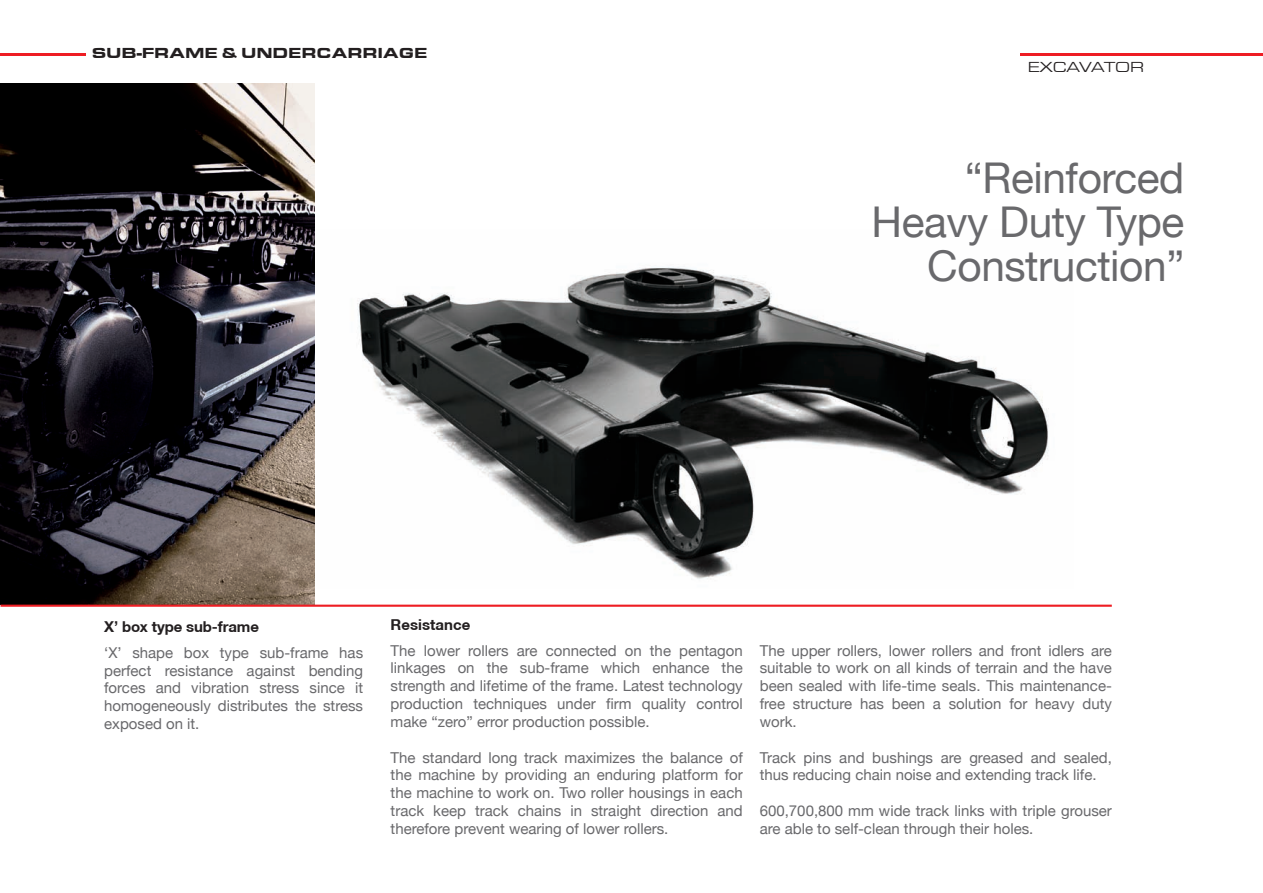
<style>
.page{position:relative;width:1263px;height:893px;background:#fff}
.page>*{position:absolute;margin:0;border:0;box-sizing:border-box;transform-origin:0 0}
.t1{font:42.45px/43.5px "Helvetica Neue";letter-spacing:-.01em;color:#69696c;text-align:right}
.t2{font:15px/17.9px "Helvetica Neue";color:#69696c;text-align:justify}
.t3{font:700 15px "Helvetica Neue CE";letter-spacing:-.005em;color:#231f20}
.t4{font:900 15px "Euro Stile Extended";letter-spacing:-.01em;color:#231f20}
.t5{font:15px "Euro Stile Extended";letter-spacing:-.01em;color:#231f20}
</style>
<div class="page">
<img style="left:0;top:84px;width:314px;height:521px">
<hr style="left:0;top:53px;width:85px;height:2px;background:#ee1d23">
<hr style="left:1020px;top:53px;width:243px;height:2px;background:#ee1d23">
<img style="left:357px;top:267px;width:692px;height:312px">
<hr style="left:0;top:605px;width:1112px;height:2px;background:#ee1d23">
<p class="t4" style="left:92px;top:45px;width:337px">SUB-FRAME &amp; UNDERCARRIAGE</p>
<p class="t5" style="left:1028px;top:59px;width:118px">EXCAVATOR</p>
<h1 class="t1" style="left:871px;top:156px;width:314px">“Reinforced<br>Heavy Duty Type<br>Construction”</h1>
<p class="t3" style="left:104px;top:621px;width:156px">X’ box type sub-frame</p>
<p class="t2" style="left:104px;top:643px;width:260px">‘X’ shape box type sub-frame has perfect resistance against bending forces and vibration stress since it homogeneously distributes the stress exposed on it.</p>
<p class="t3" style="left:391px;top:619px;width:81px">Resistance</p>
<p class="t2" style="left:391px;top:641px;width:354px">The lower rollers are connected on the pentagon linkages on the sub-frame which enhance the strength and lifetime of the frame. Latest technology production techniques under firm quality control make “zero” error production possible.</p>
<p class="t2" style="left:391px;top:748px;width:354px">The standard long track maximizes the balance of the machine by providing an enduring platform for the machine to work on. Two roller housings in each track keep track chains in straight direction and therefore prevent wearing of lower rollers.</p>
<p class="t2" style="left:760px;top:641px;width:354px">The upper rollers, lower rollers and front idlers are suitable to work on all kinds of terrain and the have been sealed with life-time seals. This maintenance&shy;free structure has been a solution for heavy duty work.</p>
<p class="t2" style="left:760px;top:748px;width:354px">Track pins and bushings are greased and sealed, thus reducing chain noise and extending track life.</p>
<p class="t2" style="left:760px;top:802px;width:354px">600,700,800 mm wide track links with triple grouser are able to self-clean through their holes.</p>
</div>
